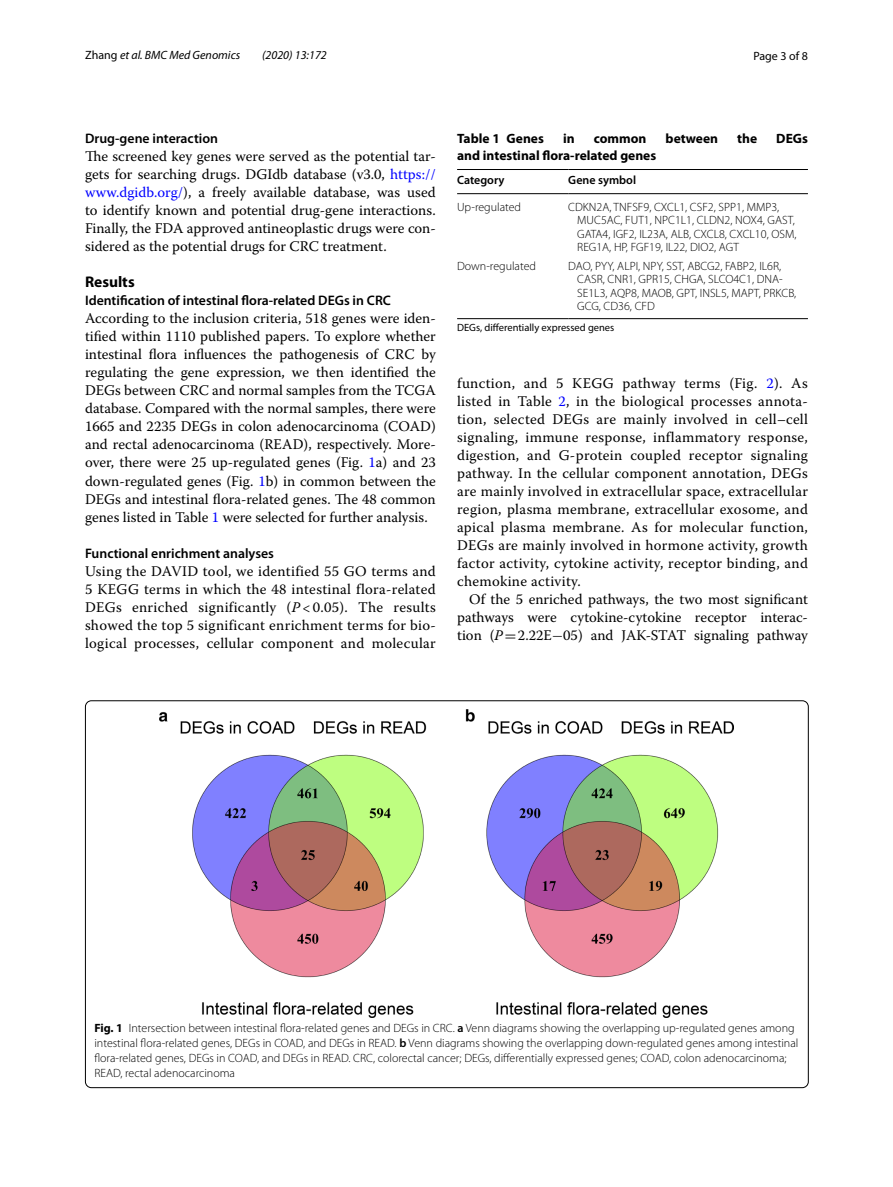
<style>
.page{position:relative;width:893px;height:1187px;background:#fff}
.page>*{position:absolute;margin:0;border:0;box-sizing:border-box;transform-origin:0 0}
.t1{font:700 15.45px "Myriad Pro";color:#000}
.t2{font:14.7px/18px "Warnock Pro";letter-spacing:.005em;color:#000;text-align:justify}
.t3{font:600 13.8px "Myriad Pro";color:#000}
.t4{font:700 13.5px "Myriad Pro";color:#000}
.t5{font:300 12px/13.5px "Myriad Pro";color:#000}
.t6{font:italic 12px "Myriad Pro";color:#000}
.t7{font:600 12px "Myriad Pro";color:#000}
.t8{font:12px "Myriad Pro";color:#000}
.t9{font:10.5px "Myriad Pro";color:#000}
.s1{font-style:normal}
.s2{color:#00f}
.s3{font-style:italic}
.s4{font-family:"MTSY"}
.s5{font-weight:700}
.s6{font-weight:600}
</style>
<div class="page">
<img style="left:160px;top:709px;width:574px;height:308px">
<hr style="left:457px;top:169px;width:111px;height:1px;background:#000">
<hr style="left:457px;top:193px;width:111px;height:1px;background:#000">
<hr style="left:568px;top:169px;width:240px;height:1px;background:#000">
<hr style="left:568px;top:193px;width:240px;height:1px;background:#000">
<hr style="left:457px;top:318px;width:111px;height:1px;background:#000">
<hr style="left:568px;top:318px;width:240px;height:1px;background:#000">
<p class="t6" style="left:85px;top:48px;width:157px"><span class="s1">Zhang</span> et al. BMC Med Genomics</p>
<p class="t6" style="left:262px;top:48px;width:66px">(2020) 13:172</p>
<p class="t8" style="left:753px;top:48px;width:56px">Page 3 of 8</p>
<p class="t3" style="left:85px;top:130px;width:135px">Drug‑gene interaction</p>
<p class="t2" style="left:85px;top:147px;width:352px">The screened key genes were served as the potential tar&shy;gets for searching drugs. DGIdb database (v3.0, <span class="s2">https:// www.dgidb.org/</span>), a freely available database, was used to identify known and potential drug-gene interactions.<br>Finally, the FDA approved antineoplastic drugs were con&shy;sidered as the potential drugs for CRC treatment.</p>
<p class="t1" style="left:85px;top:272px;width:51px">Results</p>
<p class="t3" style="left:85px;top:292px;width:307px">Identification of intestinal flora‑related DEGs in CRC</p>
<p class="t2" style="left:85px;top:309px;width:352px">According to the inclusion criteria, 518 genes were iden&shy;tified within 1110 published papers. To explore whether intestinal flora influences the pathogenesis of CRC by regulating the gene expression, we then identified the DEGs between CRC and normal samples from the TCGA database. Compared with the normal samples, there were 1665 and 2235 DEGs in colon adenocarcinoma (COAD) and rectal adenocarcinoma (READ), respectively. More&shy;over, there were 25 up-regulated genes (Fig. <span class="s2">1</span>a) and 23 down-regulated genes (Fig. <span class="s2">1</span>b) in common between the DEGs and intestinal flora-related genes. The 48 common genes listed in Table <span class="s2">1</span> were selected for further analysis.</p>
<p class="t3" style="left:85px;top:544px;width:190px">Functional enrichment analyses</p>
<p class="t2" style="left:85px;top:561px;width:352px">Using the DAVID tool, we identified 55 GO terms and 5 KEGG terms in which the 48 intestinal flora-related DEGs enriched significantly (<span class="s3">P</span> &lt; 0.05). The results showed the top 5 significant enrichment terms for bio&shy;logical processes, cellular component and molecular</p>
<p class="t4" style="left:457px;top:130px;width:88px">Table 1 Genes</p>
<p class="t4" style="left:563px;top:130px;width:13px">in</p>
<p class="t4" style="left:594px;top:130px;width:54px">common</p>
<p class="t4" style="left:666px;top:130px;width:54px">between</p>
<p class="t4" style="left:737px;top:130px;width:21px">the</p>
<p class="t4" style="left:776px;top:130px;width:33px">DEGs</p>
<p class="t4" style="left:457px;top:146px;width:201px">and intestinal flora-related genes</p>
<p class="t7" style="left:457px;top:172px;width:49px">Category</p>
<p class="t7" style="left:568px;top:172px;width:69px">Gene symbol</p>
<p class="t5" style="left:457px;top:200px;width:65px">Up-regulated</p>
<p class="t5" style="left:577px;top:200px;width:221px;text-indent:-9px">CDKN2A, TNFSF9, CXCL1, CSF2, SPP1, MMP3, MUC5AC, FUT1, NPC1L1, CLDN2, NOX4, GAST, GATA4, IGF2, IL23A, ALB, CXCL8, CXCL10, OSM, REG1A, HP, FGF19, IL22, DIO2, AGT</p>
<p class="t5" style="left:457px;top:259px;width:80px">Down-regulated</p>
<p class="t5" style="left:577px;top:259px;width:221px;text-indent:-9px">DAO, PYY, ALPI, NPY, SST, ABCG2, FABP2, IL6R, CASR, CNR1, GPR15, CHGA, SLCO4C1, DNA-SE1L3, AQP8, MAOB, GPT, INSL5, MAPT, PRKCB, GCG, CD36, CFD</p>
<p class="t9" style="left:457px;top:321px;width:159px">DEGs, differentially expressed genes</p>
<p class="t2" style="left:457px;top:373px;width:352px">function, and 5 KEGG pathway terms (Fig. <span class="s2">2</span>). As listed in Table <span class="s2">2</span>, in the biological processes annota&shy;tion, selected DEGs are mainly involved in cell–cell signaling, immune response, inflammatory response, digestion, and G-protein coupled receptor signaling pathway. In the cellular component annotation, DEGs are mainly involved in extracellular space, extracellular region, plasma membrane, extracellular exosome, and apical plasma membrane. As for molecular function, DEGs are mainly involved in hormone activity, growth factor activity, cytokine activity, receptor binding, and chemokine activity.</p>
<p class="t2" style="left:457px;top:589px;width:352px;text-indent:12px">Of the 5 enriched pathways, the two most significant pathways were cytokine-cytokine receptor interac&shy;tion (<span class="s3">P</span><span class="s4">=</span>2.22E<span class="s4">−</span>05) and JAK-STAT signaling pathway</p>
<p class="t5" style="left:94px;top:1020px;width:705px;line-height:15px"><span class="s5">Fig. 1</span> Intersection between intestinal flora-related genes and DEGs in CRC. <span class="s6">a</span> Venn diagrams showing the overlapping up-regulated genes among intestinal flora-related genes, DEGs in COAD, and DEGs in READ. <span class="s6">b</span> Venn diagrams showing the overlapping down-regulated genes among intestinal flora-related genes, DEGs in COAD, and DEGs in READ. CRC, colorectal cancer; DEGs, differentially expressed genes; COAD, colon adenocarcinoma; READ, rectal adenocarcinoma</p>
</div>
